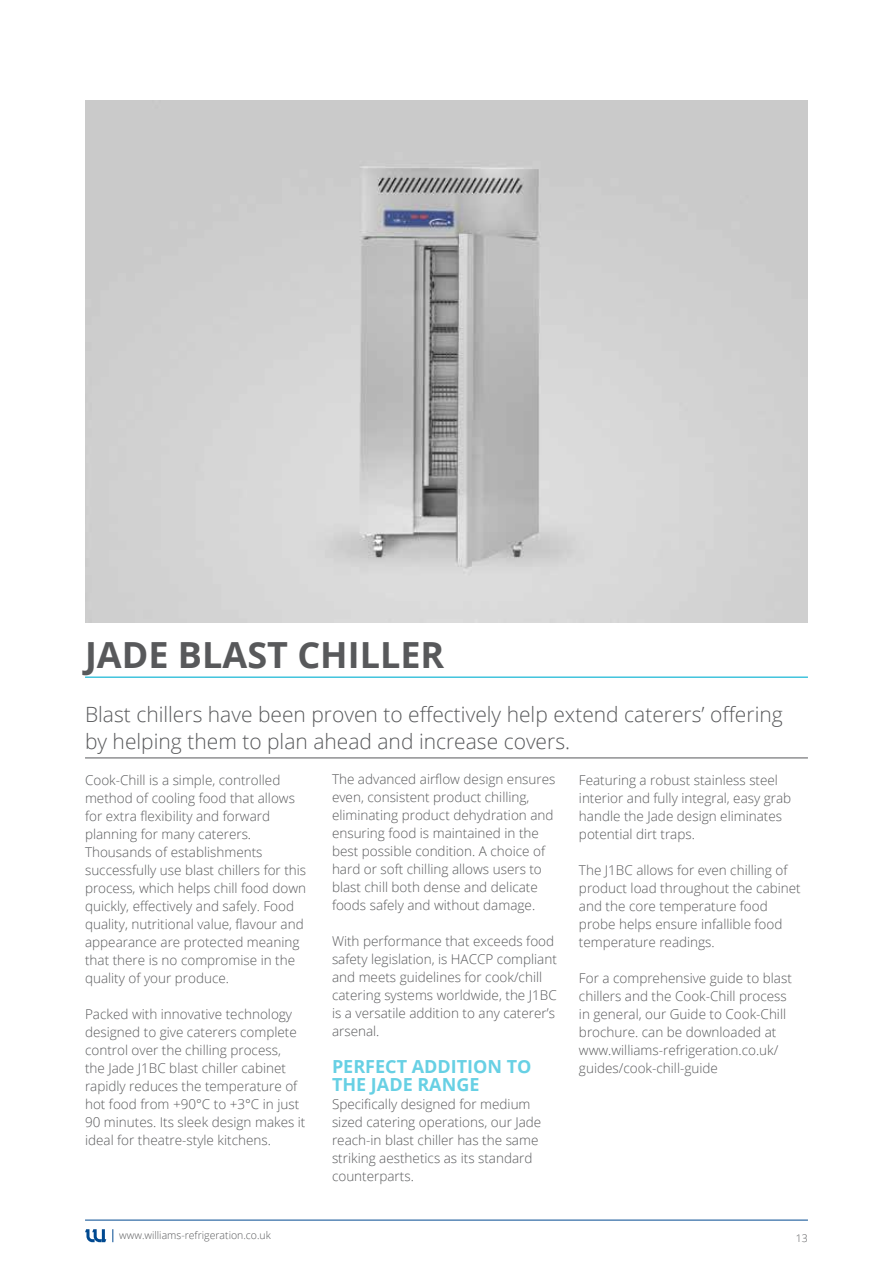
<style>
.page{position:relative;width:893px;height:1263px;background:#fff}
.page>*{position:absolute;margin:0;border:0;box-sizing:border-box;transform-origin:0 0}
.t1{font:700 36px "Open Sans";color:#58595b}
.t2{font:300 21px/27px "Open Sans";color:#58595b}
.t3{font:700 18px/18px "Open Sans";color:#67d0e4}
.t4{font:300 13.5px/18px "Open Sans";color:#58595b}
.t5{font:300 10.5px "Open Sans";color:#58595b}
</style>
<div class="page">
<hr style="left:85px;top:1220px;width:723px;height:1px;background:#004990">
<svg style="left:85px;top:1229px;width:21px;height:13px"></svg>
<svg style="left:112px;top:1229px;width:1px;height:13px"></svg>
<hr style="left:85px;top:676px;width:723px;height:2px;background:#42c4dd">
<hr style="left:85px;top:757px;width:723px;height:1px;background:#58595b">
<img style="left:85px;top:100px;width:723px;height:522px">
<h1 class="t1" style="left:85px;top:629px;width:361px">JADE BLAST CHILLER</h1>
<h2 class="t2" style="left:85px;top:700px;width:699px">Blast chillers have been proven to effectively help extend caterers’ offering by helping them to plan ahead and increase covers.</h2>
<p class="t4" style="left:85px;top:770px;width:223px">Cook-Chill is a simple, controlled method of cooling food that allows for extra flexibility and forward planning for many caterers.<br>Thousands of establishments successfully use blast chillers for this process, which helps chill food down quickly, effectively and safely. Food quality, nutritional value, flavour and appearance are protected meaning that there is no compromise in the quality of your produce.</p>
<p class="t4" style="left:85px;top:1004px;width:222px">Packed with innovative technology designed to give caterers complete control over the chilling process,<br>the Jade J1BC blast chiller cabinet rapidly reduces the temperature of hot food from +90°C to +3°C in just 90 minutes. Its sleek design makes it ideal for theatre-style kitchens.</p>
<p class="t4" style="left:332px;top:770px;width:225px">The advanced airflow design ensures even, consistent product chilling, eliminating product dehydration and ensuring food is maintained in the best possible condition. A choice of hard or soft chilling allows users to blast chill both dense and delicate foods safely and without damage.</p>
<p class="t4" style="left:332px;top:932px;width:226px">With performance that exceeds food safety legislation, is HACCP compliant and meets guidelines for cook/chill catering systems worldwide, the J1BC is a versatile addition to any caterer’s arsenal.</p>
<h3 class="t3" style="left:332px;top:1056px;width:201px">PERFECT ADDITION TO<br>THE JADE RANGE</h3>
<p class="t4" style="left:332px;top:1094px;width:211px">Specifically designed for medium sized catering operations, our Jade reach-in blast chiller has the same striking aesthetics as its standard counterparts.</p>
<p class="t4" style="left:579px;top:770px;width:214px">Featuring a robust stainless steel interior and fully integral, easy grab handle the Jade design eliminates potential dirt traps.</p>
<p class="t4" style="left:579px;top:860px;width:223px">The J1BC allows for even chilling of product load throughout the cabinet and the core temperature food probe helps ensure infallible food temperature readings.</p>
<p class="t4" style="left:579px;top:968px;width:214px">For a comprehensive guide to blast chillers and the Cook-Chill process in general, our Guide to Cook-Chill brochure. can be downloaded at www.williams-refrigeration.co.uk/ guides/cook-chill-guide</p>
<p class="t5" style="left:119px;top:1228px;width:153px">www.williams-refrigeration.co.uk</p>
<p class="t5" style="left:796px;top:1231px;width:13px">13</p>
</div>
